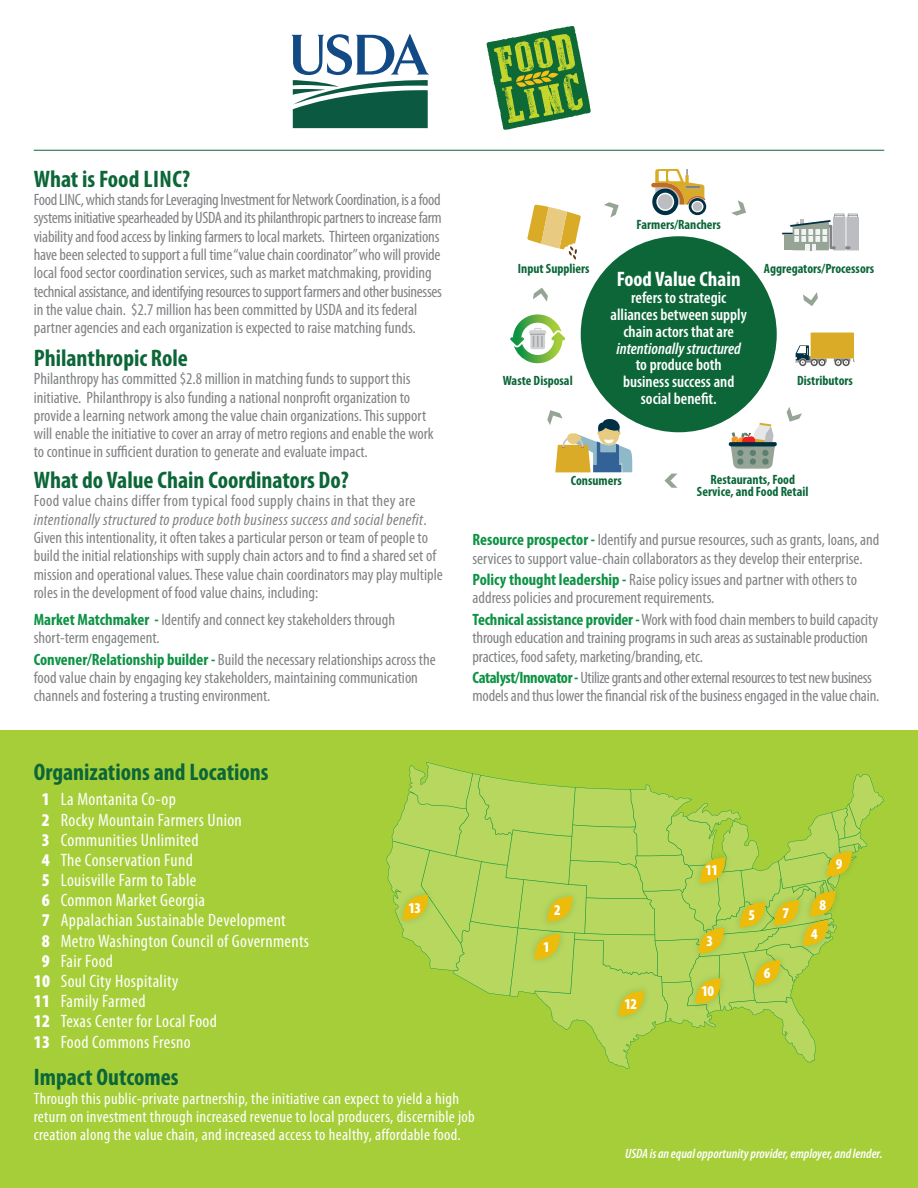
<style>
.page{position:relative;width:918px;height:1188px;background:#fff}
.page>*{position:absolute;margin:0;border:0;box-sizing:border-box;transform-origin:0 0}
.t1{font:700 condensed 24px "Myriad Pro";color:#0c6638}
.t2{font:700 condensed 21px "Myriad Pro";color:#fff}
.t3{font:condensed 18px "Myriad Pro";letter-spacing:.02em;color:#fff}
.t4{font:condensed 16.5px/18.3px "Myriad Pro";color:#808285}
.t5{font:condensed 16.5px/18.3px "Myriad Pro";letter-spacing:.02em;color:#fff}
.t6{font:600 condensed 16.5px/16.8px "Myriad Pro";color:#fff;text-align:center}
.t7{font:900 condensed 15px "Myriad Pro";letter-spacing:-.05em;color:#fff}
.t8{font:700 condensed 13.5px/12.9px "Myriad Pro";color:#0c6638;text-align:center}
.NOTE{font:italic 600 condensed 13.5px "Myriad Pro";color:#fff}
.s1{font-style:italic}
.s2{font-weight:700;color:#0d9344}
.s3{font-weight:900}
</style>
<div class="page">
<div style="left:0;top:730px;width:918px;height:458px;background:#a6ce39"></div>
<svg style="left:386px;top:762px;width:499px;height:307px;fill:#b3d55e"></svg>
<svg style="left:731px;top:423px;width:44px;height:46px"></svg>
<hr style="left:731px;top:445px;width:44px;height:2px;background:#5b7f70">
<svg style="left:729px;top:442px;width:48px;height:4px"></svg>
<svg style="left:651px;top:169px;width:55px;height:46px"></svg>
<svg style="left:510px;top:314px;width:47px;height:49px"></svg>
<svg style="left:795px;top:333px;width:60px;height:33px"></svg>
<svg style="left:527px;top:205px;width:54px;height:55px"></svg>
<svg style="left:803px;top:292px;width:15px;height:14px"></svg>
<svg style="left:731px;top:200px;width:15px;height:16px"></svg>
<svg style="left:604px;top:202px;width:15px;height:16px"></svg>
<svg style="left:533px;top:288px;width:15px;height:14px"></svg>
<svg style="left:664px;top:474px;width:14px;height:14px"></svg>
<svg style="left:787px;top:407px;width:15px;height:15px"></svg>
<div style="left:581px;top:236px;width:196px;height:196px;background:#0c6638;border-radius:50%"></div>
<svg style="left:782px;top:214px;width:77px;height:36px"></svg>
<svg style="left:547px;top:410px;width:85px;height:62px"></svg>
<svg style="left:487px;top:26px;width:104px;height:104px"></svg>
<hr style="left:34px;top:150px;width:850px;height:1px;background:#0c6638">
<div style="left:528px;top:927px;width:39px;height:40px;background:#0c6638;opacity:.2"></div>
<svg style="left:534px;top:934px;width:27px;height:26px"></svg>
<div style="left:748px;top:953px;width:40px;height:39px;background:#0c6638;opacity:.2"></div>
<svg style="left:754px;top:959px;width:27px;height:27px"></svg>
<div style="left:733px;top:895px;width:39px;height:39px;background:#0c6638;opacity:.2"></div>
<svg style="left:739px;top:901px;width:27px;height:27px"></svg>
<div style="left:796px;top:913px;width:39px;height:40px;background:#0c6638;opacity:.2"></div>
<div style="left:540px;top:889px;width:40px;height:40px;background:#b6d65e"></div>
<svg style="left:547px;top:896px;width:26px;height:26px"></svg>
<div style="left:803px;top:884px;width:40px;height:39px;background:#0c6638;opacity:.2"></div>
<div style="left:692px;top:921px;width:39px;height:40px;background:#0c6638;opacity:.2"></div>
<svg style="left:698px;top:927px;width:27px;height:27px"></svg>
<div style="left:820px;top:844px;width:39px;height:40px;background:#0c6638;opacity:.2"></div>
<svg style="left:826px;top:851px;width:27px;height:26px"></svg>
<div style="left:689px;top:971px;width:39px;height:40px;background:#0c6638;opacity:.2"></div>
<svg style="left:695px;top:978px;width:27px;height:26px"></svg>
<div style="left:693px;top:851px;width:39px;height:39px;background:#0c6638;opacity:.2"></div>
<svg style="left:699px;top:857px;width:27px;height:27px"></svg>
<div style="left:612px;top:984px;width:39px;height:39px;background:#b6d65e"></div>
<svg style="left:618px;top:990px;width:27px;height:27px"></svg>
<div style="left:396px;top:888px;width:39px;height:39px;background:#0c6638;opacity:.2"></div>
<svg style="left:402px;top:894px;width:27px;height:27px"></svg>
<div style="left:767px;top:893px;width:39px;height:40px;background:#0c6638;opacity:.2"></div>
<svg style="left:773px;top:890px;width:63px;height:56px;background:#c0c83b"></svg>
<svg style="left:291px;top:33px;width:138px;height:95px"></svg>
<p class="t1" style="left:34px;top:164px;width:158px">What is Food LINC?</p>
<p class="t4" style="left:34px;top:190px;width:410px">Food LINC, which stands for Leveraging Investment for Network Coordination, is a food systems initiative spearheaded by USDA and its philanthropic partners to increase farm viability and food access by linking farmers to local markets. Thirteen organizations have been selected to support a full time “value chain coordinator” who will provide local food sector coordination services, such as market matchmaking, providing technical assistance, and identifying resources to support farmers and other businesses in the value chain. $2.7 million has been committed by USDA and its federal partner agencies and each organization is expected to raise matching funds.</p>
<p class="t1" style="left:34px;top:343px;width:156px">Philanthropic Role</p>
<p class="t4" style="left:34px;top:369px;width:402px">Philanthropy has committed $2.8 million in matching funds to support this initiative. Philanthropy is also funding a national nonprofit organization to provide a learning network among the value chain organizations. This support will enable the initiative to cover an array of metro regions and enable the work to continue in sufficient duration to generate and evaluate impact.</p>
<p class="t1" style="left:34px;top:465px;width:317px">What do Value Chain Coordinators Do?</p>
<p class="t4" style="left:34px;top:492px;width:411px">Food value chains differ from typical food supply chains in that they are <span class="s1">intentionally structured to produce both business success and social benefit</span>.<br>Given this intentionality, it often takes a particular person or team of people to build the initial relationships with supply chain actors and to find a shared set of mission and operational values. These value chain coordinators may play multiple roles in the development of food value chains, including:</p>
<p class="t4" style="left:34px;top:610px;width:363px"><span class="s2">Market Matchmaker -</span> Identify and connect key stakeholders through short-term engagement.</p>
<p class="t4" style="left:34px;top:650px;width:404px"><span class="s2">Convener/Relationship builder -</span> Build the necessary relationships across the food value chain by engaging key stakeholders, maintaining communication channels and fostering a trusting environment.</p>
<p class="t8" style="left:637px;top:218px;width:86px">Farmers/Ranchers</p>
<p class="t8" style="left:518px;top:261px;width:73px">Input Suppliers</p>
<p class="t8" style="left:764px;top:261px;width:112px">Aggregators/Processors</p>
<p class="t2" style="left:617px;top:266px;width:125px">Food Value Chain</p>
<p class="t6" style="left:611px;top:289px;width:138px">refers to strategic alliances between supply chain actors that are <span class="s1">intentionally structured </span>to produce both business success and social benefit.</p>
<p class="t8" style="left:503px;top:374px;width:71px">Waste Disposal</p>
<p class="t8" style="left:797px;top:374px;width:57px">Distributors</p>
<p class="t8" style="left:571px;top:473px;width:52px">Consumers</p>
<p class="t8" style="left:697px;top:472px;width:113px">Restaurants, Food<br>Service, and Food Retail</p>
<p class="t4" style="left:472px;top:530px;width:408px"><span class="s2">Resource prospector -</span> Identify and pursue resources, such as grants, loans, and services to support value-chain collaborators as they develop their enterprise.</p>
<p class="t4" style="left:472px;top:570px;width:386px"><span class="s2">Policy thought leadership -</span> Raise policy issues and partner with others to address policies and procurement requirements.</p>
<p class="t4" style="left:472px;top:610px;width:407px"><span class="s2">Technical assistance provider -</span> Work with food chain members to build capacity through education and training programs in such areas as sustainable production practices, food safety, marketing/branding, etc.</p>
<p class="t4" style="left:472px;top:668px;width:408px"><span class="s2">Catalyst/Innovator-</span> Utilize grants and other external resources to test new business models and thus lower the financial risk of the business engaged in the value chain.</p>
<p class="t1" style="left:34px;top:757px;width:236px">Organizations and Locations</p>
<p class="t3" style="left:42px;top:789px;width:136px"><span class="s3">1</span> La Montanita Co-op</p>
<p class="t3" style="left:42px;top:809px;width:202px"><span class="s3">2</span> Rocky Mountain Farmers Union</p>
<p class="t3" style="left:42px;top:829px;width:158px"><span class="s3">3</span> Communities Unlimited</p>
<p class="t3" style="left:42px;top:849px;width:153px"><span class="s3">4</span> The Conservation Fund</p>
<p class="t3" style="left:42px;top:869px;width:156px"><span class="s3">5</span> Louisville Farm to Table</p>
<p class="t3" style="left:42px;top:889px;width:165px"><span class="s3">6</span> Common Market Georgia</p>
<p class="t3" style="left:42px;top:910px;width:245px"><span class="s3">7</span> Appalachian Sustainable Development</p>
<p class="t3" style="left:42px;top:930px;width:269px"><span class="s3">8</span> Metro Washington Council of Governments</p>
<p class="t3" style="left:42px;top:950px;width:73px"><span class="s3">9</span> Fair Food</p>
<p class="t3" style="left:34px;top:970px;width:146px"><span class="s3">10</span> Soul City Hospitality</p>
<p class="t3" style="left:34px;top:990px;width:113px"><span class="s3">11</span> Family Farmed</p>
<p class="t3" style="left:34px;top:1010px;width:185px"><span class="s3">12</span> Texas Center for Local Food</p>
<p class="t3" style="left:34px;top:1031px;width:159px"><span class="s3">13</span> Food Commons Fresno</p>
<p class="t1" style="left:34px;top:1062px;width:146px">Impact Outcomes</p>
<p class="t5" style="left:34px;top:1089px;width:442px">Through this public-private partnership, the initiative can expect to yield a high return on investment through increased revenue to local producers, discernible job creation along the value chain, and increased access to healthy, affordable food.</p>
<p class="t7" style="left:408px;top:898px;width:14px">13</p>
<p class="t7" style="left:554px;top:900px;width:8px">2</p>
<p class="t7" style="left:543px;top:938px;width:8px">1</p>
<p class="t7" style="left:625px;top:994px;width:14px">12</p>
<p class="t7" style="left:706px;top:861px;width:14px">11</p>
<p class="t7" style="left:707px;top:931px;width:8px">3</p>
<p class="t7" style="left:702px;top:982px;width:14px">10</p>
<p class="t7" style="left:749px;top:906px;width:8px">5</p>
<p class="t7" style="left:783px;top:904px;width:8px">7</p>
<p class="t7" style="left:764px;top:963px;width:8px">6</p>
<p class="t7" style="left:836px;top:855px;width:8px">9</p>
<p class="t7" style="left:819px;top:895px;width:8px">8</p>
<p class="t7" style="left:811px;top:924px;width:8px">4</p>
<p class="NOTE" style="left:625px;top:1145px;width:259px">USDA is an equal opportunity provider, employer, and lender.</p>
</div>
